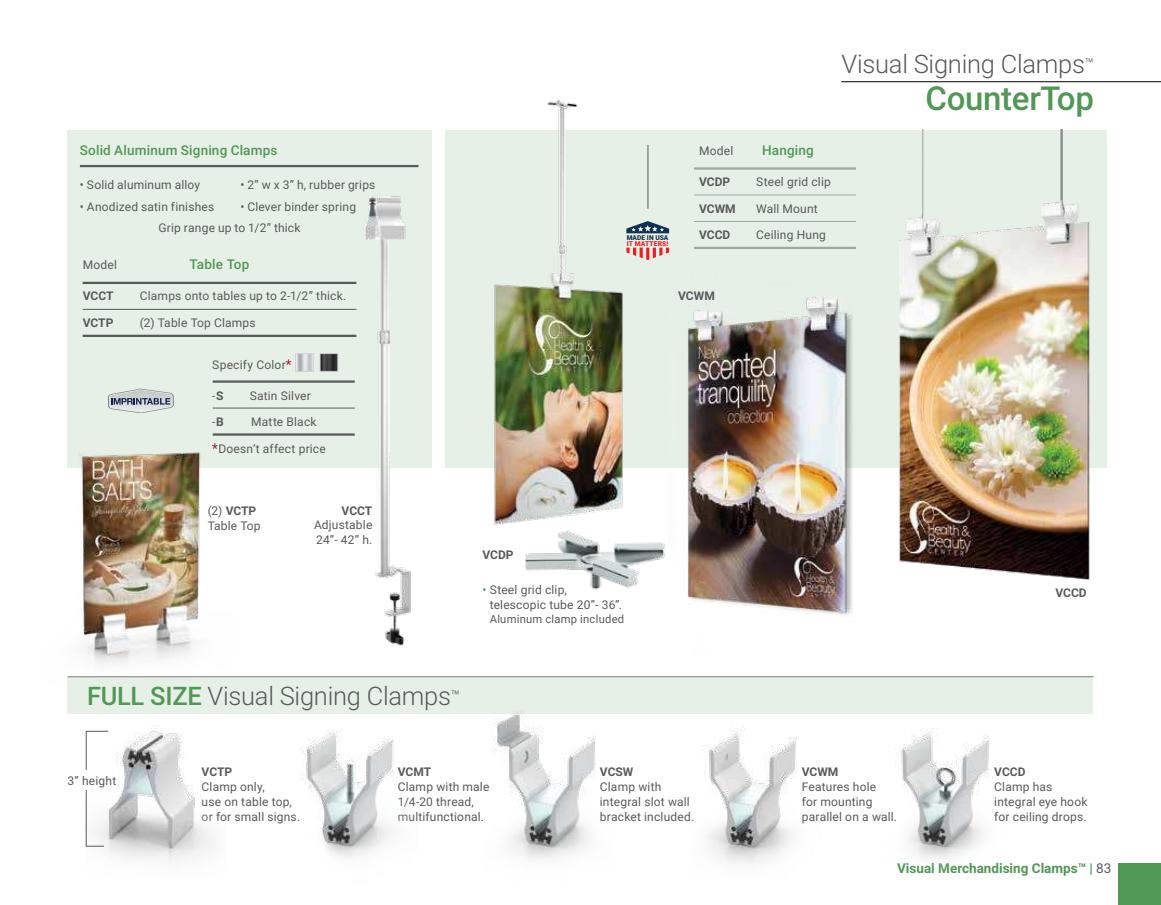
<style>
.page{position:relative;width:1161px;height:905px;background:#fff}
.page>*{position:absolute;margin:0;border:0;box-sizing:border-box;transform-origin:0 0}
.t1{font:500 33px "Roboto";letter-spacing:-.01em;color:#519756}
.t2{font:300 25.5px "Roboto";letter-spacing:-.01em;color:#58595b}
.t3{font:500 13.5px "Roboto";letter-spacing:.015em;color:#519756}
.t4{font:700 13.5px "Roboto";color:#519756}
.t5{font:12px/15px "Roboto";letter-spacing:.015em;color:#58595b}
.t6{font:700 12px "Roboto";color:#58595b}
.t7{font:11.25px "Roboto";letter-spacing:.02em;color:#58595b}
.t8{font:900 6.75px "Roboto";letter-spacing:.02em;color:#ed1d24}
.t9{font:900 6.75px "Roboto";letter-spacing:.005em;color:#0f3253}
.s1{font-size:13.5px;color:#9b1b3c}
.s2{font-weight:700}
.s3{color:#519756}
.s4{font-weight:500;color:#519756}
.s5{font-weight:400;color:#58595b}
</style>
<div class="page">
<div style="left:446px;top:130px;width:661px;height:337px;background:#e7f0e6"></div>
<div style="left:68px;top:130px;width:364px;height:337px;background:#e7f0e6"></div>
<img style="left:883px;top:130px;width:224px;height:450px">
<div style="left:1119px;top:863px;width:42px;height:41px;background:#519756"></div>
<hr style="left:841px;top:81px;width:320px;height:1px;background:#000">
<img style="left:901px;top:728px;width:89px;height:132px">
<img style="left:300px;top:730px;width:94px;height:128px">
<img style="left:690px;top:713px;width:131px;height:151px">
<img style="left:86px;top:726px;width:127px;height:136px">
<img style="left:525px;top:536px;width:139px;height:54px">
<img style="left:357px;top:195px;width:57px;height:451px">
<img style="left:67px;top:437px;width:167px;height:260px">
<img style="left:664px;top:297px;width:198px;height:318px">
<svg style="left:108px;top:388px;width:66px;height:25px"></svg>
<svg style="left:87px;top:845px;width:17px;height:1px"></svg>
<hr style="left:86px;top:731px;width:1px;height:115px;background:#58595b">
<svg style="left:86px;top:730px;width:22px;height:1px"></svg>
<div style="left:68px;top:770px;width:50px;height:20px;background:#fff"></div>
<div style="left:68px;top:676px;width:1026px;height:37px;background:#e7f0e6"></div>
<img style="left:485px;top:677px;width:135px;height:182px">
<img style="left:490px;top:100px;width:145px;height:436px">
<hr style="left:694px;top:167px;width:162px;height:3px;background:#58595b">
<hr style="left:694px;top:194px;width:162px;height:1px;background:#58595b">
<hr style="left:694px;top:221px;width:162px;height:1px;background:#58595b">
<hr style="left:694px;top:247px;width:162px;height:2px;background:#58595b">
<hr style="left:648px;top:145px;width:1px;height:64px;background:#58595b">
<svg style="left:626px;top:247px;width:43px;height:13px"></svg>
<svg style="left:626px;top:221px;width:43px;height:12px"></svg>
<img style="left:297px;top:355px;width:15px;height:15px">
<div style="left:295px;top:353px;width:19px;height:19px;border:1px solid #d1d3d4"></div>
<img style="left:322px;top:355px;width:14px;height:15px">
<div style="left:320px;top:353px;width:18px;height:19px;border:1px solid #d1d3d4"></div>
<hr style="left:213px;top:380px;width:142px;height:3px;background:#58595b">
<hr style="left:213px;top:407px;width:142px;height:1px;background:#58595b">
<hr style="left:213px;top:433px;width:142px;height:2px;background:#58595b">
<hr style="left:83px;top:282px;width:273px;height:2px;background:#58595b">
<hr style="left:83px;top:309px;width:273px;height:1px;background:#58595b">
<hr style="left:83px;top:335px;width:273px;height:2px;background:#58595b">
<hr style="left:80px;top:165px;width:339px;height:2px;background:#58595b">
<hr style="left:68px;top:676px;width:1026px;height:1px;background:#58595b">
<p class="t3" style="left:80px;top:145px;width:199px">Solid Aluminum Signing Clamps</p>
<p class="t5" style="left:80px;top:178px;width:122px">• Solid aluminum alloy</p>
<p class="t5" style="left:240px;top:178px;width:137px">• 2” w x 3” h, rubber grips</p>
<p class="t5" style="left:80px;top:200px;width:136px">• Anodized satin finishes</p>
<p class="t5" style="left:158px;top:196px;width:199px;line-height:21.8px;text-indent:82px">• Clever binder spring<br>Grip range up to 1/2” thick</p>
<p class="t5" style="left:83px;top:258px;width:36px">Model</p>
<p class="t3" style="left:190px;top:259px;width:61px">Table Top</p>
<p class="t6" style="left:83px;top:291px;width:32px">VCCT</p>
<p class="t5" style="left:140px;top:289px;width:208px">Clamps onto tables up to 2-1/2” thick.</p>
<p class="t6" style="left:83px;top:318px;width:32px">VCTP</p>
<p class="t5" style="left:140px;top:316px;width:117px">(2) Table Top Clamps</p>
<p class="t5" style="left:212px;top:358px;width:81px">Specify Color<span class="s1">*</span></p>
<p class="t5" style="left:212px;top:389px;width:13px">-<span class="s2">S</span></p>
<p class="t5" style="left:250px;top:389px;width:63px">Satin Silver</p>
<p class="t5" style="left:212px;top:415px;width:13px">-<span class="s2">B</span></p>
<p class="t5" style="left:251px;top:415px;width:67px">Matte Black</p>
<p class="t5" style="left:212px;top:441px;width:115px"><span class="s1">*</span>Doesn’t affect price</p>
<p class="t5" style="left:208px;top:504px;width:54px">(2) <span class="s2">VCTP<br></span>Table Top</p>
<p class="t6" style="left:342px;top:506px;width:32px">VCCT</p>
<p class="t5" style="left:314px;top:518px;width:60px;line-height:14.4px">Adjustable<br>24”- 42” h.</p>
<p class="t9" style="left:627px;top:233px;width:43px">MADE IN USA</p>
<p class="t8" style="left:627px;top:240px;width:43px">IT MATTERS!</p>
<p class="t5" style="left:699px;top:144px;width:36px">Model</p>
<p class="t3" style="left:762px;top:145px;width:53px">Hanging</p>
<p class="t6" style="left:699px;top:177px;width:33px">VCDP</p>
<p class="t5" style="left:756px;top:175px;width:76px">Steel grid clip</p>
<p class="t6" style="left:699px;top:203px;width:38px">VCWM</p>
<p class="t5" style="left:756px;top:202px;width:63px">Wall Mount</p>
<p class="t6" style="left:699px;top:230px;width:33px">VCCD</p>
<p class="t5" style="left:756px;top:228px;width:71px">Ceiling Hung</p>
<h2 class="t2" style="left:842px;top:54px;width:254px">Visual Signing Clamps<sup>™</sup></h2>
<h1 class="t1" style="left:926px;top:86px;width:170px">CounterTop</h1>
<p class="t6" style="left:678px;top:291px;width:38px">VCWM</p>
<p class="t6" style="left:482px;top:549px;width:33px">VCDP</p>
<p class="t5" style="left:490px;top:583px;width:134px;text-indent:-7px"><span class="s3">•</span> Steel grid clip, telescopic tube 20”- 36”.</p>
<p class="t7" style="left:490px;top:614px;width:136px">Aluminum clamp included</p>
<p class="t6" style="left:1056px;top:587px;width:33px">VCCD</p>
<h2 class="t2" style="left:87px;top:685px;width:374px"><span class="s4">FULL SIZE</span> Visual Signing Clamps<sup>™</sup></h2>
<p class="t5" style="left:68px;top:773px;width:50px">3” height</p>
<p class="t6" style="left:202px;top:767px;width:32px">VCTP</p>
<p class="t5" style="left:202px;top:780px;width:100px">Clamp only,<br>use on table top, or for small signs.</p>
<p class="t6" style="left:398px;top:767px;width:35px">VCMT</p>
<p class="t5" style="left:398px;top:780px;width:93px">Clamp with male<br>1/4-20 thread, multifunctional.</p>
<p class="t6" style="left:600px;top:767px;width:35px">VCSW</p>
<p class="t5" style="left:600px;top:780px;width:96px">Clamp with integral slot wall bracket included.</p>
<p class="t6" style="left:802px;top:766px;width:38px">VCWM</p>
<p class="t5" style="left:802px;top:779px;width:97px">Features hole<br>for mounting parallel on a wall.</p>
<p class="t6" style="left:994px;top:767px;width:33px">VCCD</p>
<p class="t5" style="left:994px;top:780px;width:95px">Clamp has integral eye hook for ceiling drops.</p>
<p class="t4" style="left:897px;top:862px;width:216px">Visual Merchandising Clamps™ | <span class="s5">83</span></p>
</div>
